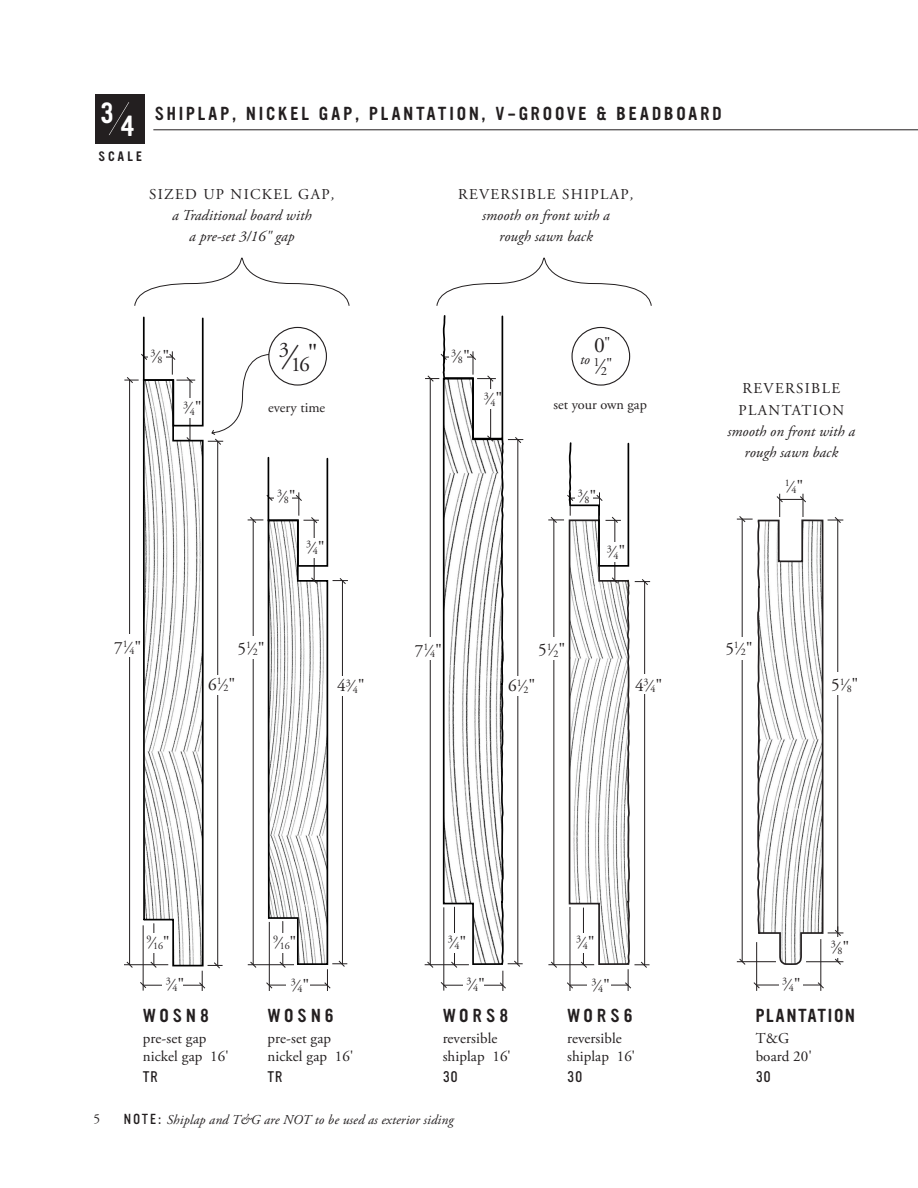
<style>
.page{position:relative;width:918px;height:1188px;background:#fff}
.page>*{position:absolute;margin:0;border:0;box-sizing:border-box;transform-origin:0 0}
.t1{font:25.5px "YWFT Ultramagnetic";color:#fff}
.t2{font:21.6px "Adobe Garamond Pro";color:#231f20}
.t3{font:20.7px "Adobe Garamond Pro";color:#231f20}
.t4{font:17.25px "Adobe Garamond Pro";color:#231f20}
.t5{font:16.5px "YWFT Ultramagnetic";letter-spacing:.17em;color:#231f20}
.t6{font:16.5px "YWFT Ultramagnetic";letter-spacing:.1em;color:#231f20}
.t7{font:italic 15px "Adobe Garamond Pro";letter-spacing:.005em;color:#231f20}
.t8{font:15px "Adobe Garamond Pro";letter-spacing:.005em;color:#231f20}
.t9{font:15px "Adobe Garamond Pro";letter-spacing:.09em;color:#231f20}
.t10{font:14.25px "Adobe Garamond Pro";color:#231f20}
.t11{font:italic 14.25px "Adobe Garamond Pro";color:#231f20}
.t12{font:italic 13.5px "Adobe Garamond Pro";letter-spacing:.01em;color:#231f20}
.t13{font:300 13.5px "YWFT Ultramagnetic";letter-spacing:.055em;color:#231f20}
.t14{font:13.5px "Adobe Garamond Pro";color:#231f20}
.t15{font:12.6px "Adobe Garamond Pro";color:#231f20}
.t16{font:12px "YWFT Ultramagnetic";letter-spacing:.25em;color:#231f20}
.t17{font:10.05px "Adobe Garamond Pro";color:#231f20}
.s1{font-style:italic}
.s2{font-size:17.25px}
.s3{font-size:35.55px}
.s4{font-size:10.05px}
.s5{font-size:21.6px}
.s6{font-size:15.75px}
.s7{font-family:"YWFT Ultramagnetic";font-weight:300;font-style:normal;font-size:12.75px}
</style>
<div class="page">
<hr style="left:153px;top:130px;width:765px;height:1px;background:#231f20">
<div style="left:95px;top:94px;width:50px;height:49px;background:#231f20"></div>
<svg style="left:109px;top:102px;width:20px;height:33px"></svg>
<svg style="left:436px;top:257px;width:216px;height:49px"></svg>
<div style="left:571px;top:327px;width:59px;height:59px;border:1px solid #231f20;border-radius:50%"></div>
<svg style="left:425px;top:315px;width:98px;height:676px"></svg>
<svg style="left:134px;top:257px;width:216px;height:49px"></svg>
<hr style="left:757px;top:985px;width:64px;height:1px;background:#231f20">
<div style="left:779px;top:972px;width:23px;height:25px;background:#fff"></div>
<hr style="left:756px;top:942px;width:1px;height:49px;background:#231f20">
<svg style="left:753px;top:982px;width:7px;height:7px"></svg>
<hr style="left:821px;top:939px;width:1px;height:52px;background:#231f20">
<svg style="left:817px;top:982px;width:7px;height:7px"></svg>
<svg style="left:737px;top:494px;width:106px;height:472px"></svg>
<svg style="left:124px;top:316px;width:224px;height:675px"></svg>
<svg style="left:548px;top:442px;width:102px;height:549px"></svg>
<p class="t1" style="left:100px;top:95px;width:15px">3</p>
<p class="t5" style="left:155px;top:101px;width:569px">SHIPLAP, NICKEL GAP, PLANTATION, V-GROOVE &amp; BEADBOARD</p>
<p class="t1" style="left:120px;top:108px;width:16px">4</p>
<p class="t16" style="left:99px;top:148px;width:45px">SCALE</p>
<p class="t9" style="left:149px;top:185px;width:187px">SIZED UP NICKEL GAP<span class="s1">,</span></p>
<p class="t7" style="left:172px;top:206px;width:141px">a Traditional board with</p>
<p class="t7" style="left:189px;top:227px;width:107px">a pre-set 3/16" gap</p>
<p class="t17" style="left:151px;top:350px;width:20px">3<span class="s2">⁄</span>8<span class="s2">"</span></p>
<p class="t17" style="left:183px;top:402px;width:20px">3<span class="s2">⁄</span>4<span class="s2">"</span></p>
<p class="t3" style="left:279px;top:352px;width:41px">3<span class="s3">⁄</span>16<sup>"</sup></p>
<p class="t10" style="left:268px;top:399px;width:59px">every time</p>
<p class="t17" style="left:277px;top:490px;width:20px">3<span class="s2">⁄</span>8<span class="s2">"</span></p>
<p class="t17" style="left:306px;top:541px;width:20px">3<span class="s2">⁄</span>4<span class="s2">"</span></p>
<p class="t4" style="left:114px;top:637px;width:29px">7<sup>1</sup>⁄<span class="s4">4</span>"</p>
<p class="t4" style="left:238px;top:638px;width:29px">5<sup>1</sup>⁄<span class="s4">2</span>"</p>
<p class="t4" style="left:208px;top:674px;width:10px">6</p>
<p class="t17" style="left:217px;top:679px;width:20px">1<span class="s2">⁄</span>2<span class="s2">"</span></p>
<p class="t17" style="left:346px;top:676px;width:7px">3</p>
<p class="t4" style="left:337px;top:676px;width:29px">4 ⁄<span class="s4">4</span>"</p>
<p class="t9" style="left:458px;top:185px;width:177px">REVERSIBLE SHIPLAP<span class="s1">,</span></p>
<p class="t7" style="left:482px;top:206px;width:129px">smooth on front with a</p>
<p class="t7" style="left:499px;top:227px;width:95px">rough sawn back</p>
<p class="t17" style="left:451px;top:350px;width:20px">3<span class="s2">⁄</span>8<span class="s2">"</span></p>
<p class="t17" style="left:484px;top:393px;width:20px">3<span class="s2">⁄</span>4<span class="s2">"</span></p>
<p class="t2" style="left:594px;top:332px;width:18px">0<sup>"</sup></p>
<p class="t11" style="left:580px;top:351px;width:11px">to</p>
<p class="t15" style="left:593px;top:359px;width:20px">1<span class="s5">⁄</span>2<span class="s6">"</span></p>
<p class="t10" style="left:554px;top:396px;width:95px">set your own gap</p>
<p class="t17" style="left:578px;top:490px;width:20px">3<span class="s2">⁄</span>8<span class="s2">"</span></p>
<p class="t17" style="left:607px;top:546px;width:20px">3<span class="s2">⁄</span>4<span class="s2">"</span></p>
<p class="t4" style="left:415px;top:640px;width:29px">7<sup>1</sup>⁄<span class="s4">4</span>"</p>
<p class="t4" style="left:538px;top:640px;width:29px">5<sup>1</sup>⁄<span class="s4">2</span>"</p>
<p class="t4" style="left:508px;top:676px;width:29px">6<sup>1</sup>⁄<span class="s4">2</span>"</p>
<p class="t4" style="left:635px;top:675px;width:29px">4<sup>3</sup>⁄<span class="s4">4</span>"</p>
<p class="t9" style="left:743px;top:379px;width:99px">REVERSIBLE</p>
<p class="t9" style="left:738px;top:401px;width:107px">PLANTATION</p>
<p class="t7" style="left:727px;top:422px;width:129px">smooth on front with a</p>
<p class="t7" style="left:745px;top:443px;width:95px">rough sawn back</p>
<p class="t17" style="left:785px;top:480px;width:20px">1<span class="s2">⁄</span>4<span class="s2">"</span></p>
<p class="t4" style="left:725px;top:638px;width:29px">5<sup>1</sup>⁄<span class="s4">2</span>"</p>
<p class="t4" style="left:831px;top:675px;width:28px">5<sup>1</sup>⁄<span class="s4">8</span>"</p>
<p class="t14" style="left:94px;top:1111px;width:8px">5</p>
<p class="t17" style="left:146px;top:940px;width:25px">9<span class="s2">⁄</span>16<span class="s2">"</span></p>
<p class="t17" style="left:166px;top:978px;width:20px">3<span class="s2">⁄</span>4<span class="s2">"</span></p>
<p class="t17" style="left:273px;top:940px;width:25px">9<span class="s2">⁄</span>16<span class="s2">"</span></p>
<p class="t17" style="left:291px;top:980px;width:20px">3<span class="s2">⁄</span>4<span class="s2">"</span></p>
<p class="t17" style="left:448px;top:936px;width:20px">3<span class="s2">⁄</span>4<span class="s2">"</span></p>
<p class="t17" style="left:466px;top:978px;width:20px">3<span class="s2">⁄</span>4<span class="s2">"</span></p>
<p class="t5" style="left:143px;top:1004px;width:68px">WOSN8</p>
<p class="t8" style="left:143px;top:1029px;width:65px">pre-set gap</p>
<p class="t8" style="left:143px;top:1047px;width:87px">nickel gap 16'</p>
<p class="t13" style="left:143px;top:1069px;width:16px">TR</p>
<p class="t5" style="left:268px;top:1004px;width:68px">WOSN6</p>
<p class="t8" style="left:268px;top:1029px;width:65px">pre-set gap</p>
<p class="t8" style="left:268px;top:1047px;width:87px">nickel gap 16'</p>
<p class="t13" style="left:268px;top:1069px;width:16px">TR</p>
<p class="t5" style="left:443px;top:1004px;width:67px">WORS8</p>
<p class="t8" style="left:443px;top:1029px;width:56px">reversible</p>
<p class="t8" style="left:443px;top:1047px;width:69px">shiplap 16'</p>
<p class="t13" style="left:443px;top:1069px;width:17px">30</p>
<p class="t12" style="left:124px;top:1112px;width:331px"><span class="s7">NOTE:</span> Shiplap and T&amp;G are NOT to be used as exterior siding</p>
<p class="t17" style="left:576px;top:936px;width:20px">3<span class="s2">⁄</span>4<span class="s2">"</span></p>
<p class="t17" style="left:591px;top:980px;width:20px">3<span class="s2">⁄</span>4<span class="s2">"</span></p>
<p class="t5" style="left:567px;top:1004px;width:67px">WORS6</p>
<p class="t8" style="left:567px;top:1029px;width:56px">reversible</p>
<p class="t8" style="left:567px;top:1047px;width:69px">shiplap 16'</p>
<p class="t13" style="left:567px;top:1069px;width:17px">30</p>
<p class="t17" style="left:782px;top:978px;width:20px">3<span class="s2">⁄</span>4<span class="s2">"</span></p>
<p class="t17" style="left:831px;top:941px;width:20px">3<span class="s2">⁄</span>8<span class="s2">"</span></p>
<p class="t6" style="left:756px;top:1004px;width:101px">PLANTATION</p>
<p class="t8" style="left:756px;top:1029px;width:35px">T&amp;G</p>
<p class="t8" style="left:756px;top:1047px;width:58px">board 20'</p>
<p class="t13" style="left:756px;top:1069px;width:17px">30</p>
</div>
